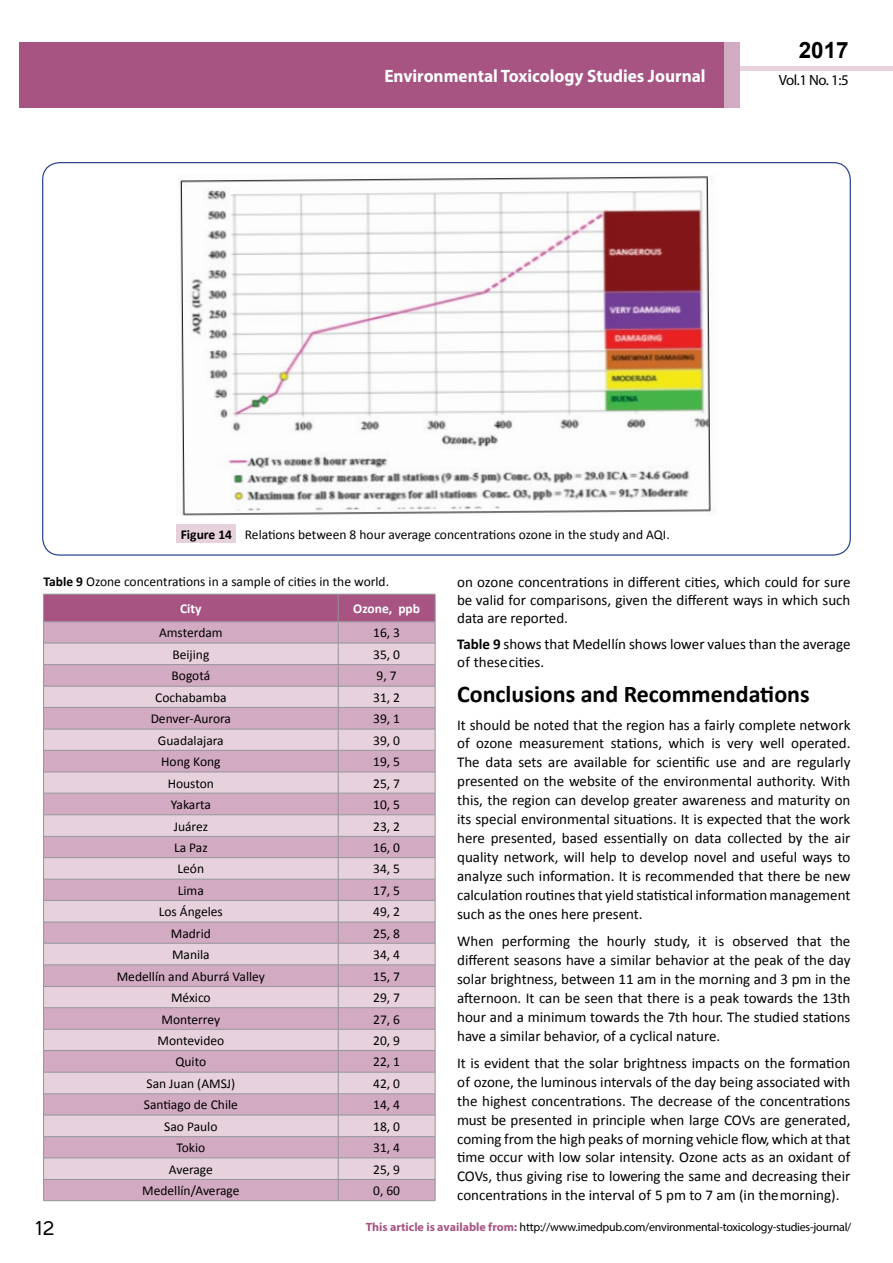
<style>
.page{position:relative;width:893px;height:1263px;background:#fff}
.page>*{position:absolute;margin:0;border:0;box-sizing:border-box;transform-origin:0 0}
.t1{font:25.5px "Tunga";color:#000}
.t2{font:700 24px "Calibri";color:#000}
.t3{font:700 22.5px "Arial";color:#000}
.t4{font:700 18px "Myriad Pro";color:#fff;scale:.96 1}
.t5{font:15px/18.9px "Calibri";color:#000;text-align:justify}
.t6{font:14.85px "Myriad Pro";color:#000}
.t7{font:13.5px "Calibri";color:#000}
.t8{font:700 13.5px "Calibri";color:#fff}
.t9{font:12px "Myriad Pro";letter-spacing:-.02em;color:#000}
.s1{font-weight:700}
.s2{font-weight:700;color:#a75483}
</style>
<div class="page">
<div style="left:722px;top:66px;width:171px;height:5px;background:#e6d1dd"></div>
<div style="left:19px;top:42px;width:706px;height:66px;background:#a75483"></div>
<div style="left:725px;top:43px;width:15px;height:65px;background:#d2aac1"></div>
<div style="left:177px;top:524px;width:59px;height:19px;background:#e6d1dd"></div>
<img style="left:180px;top:176px;width:532px;height:340px">
<svg style="left:43px;top:594px;width:393px;height:607px;background:#d5b6c8"></svg>
<hr style="left:338px;top:1179px;width:97px;height:1px;background:#939598">
<p class="t4" style="left:384px;top:64px;width:336px">Environmental Toxicology Studies Journal</p>
<h3 class="t3" style="left:799px;top:35px;width:52px">2017</h3>
<p class="t6" style="left:779px;top:71px;width:71px">Vol.1 No. 1:5</p>
<p class="t7" style="left:181px;top:526px;width:490px"><span class="s1">Figure 14</span> Relations between 8 hour average concentrations ozone in the study and AQI.</p>
<p class="t7" style="left:44px;top:573px;width:347px"><span class="s1">Table 9</span> Ozone concentrations in a sample of cities in the world.</p>
<p class="t5" style="left:457px;top:573px;width:395px;line-height:18px">on ozone concentrations in different cities, which could for sure be valid for comparisons, given the different ways in which such data are reported.</p>
<p class="t5" style="left:457px;top:635px;width:395px;line-height:18px"><span class="s1">Table 9</span> shows that Medellín shows lower values than the average of these cities.</p>
<h2 class="t2" style="left:457px;top:679px;width:354px">Conclusions and Recommendations</h2>
<p class="t5" style="left:457px;top:715px;width:395px">It should be noted that the region has a fairly complete network of ozone measurement stations, which is very well operated.<br>The data sets are available for scientific use and are regularly presented on the website of the environmental authority. With this, the region can develop greater awareness and maturity on its special environmental situations. It is expected that the work here presented, based essentially on data collected by the air quality network, will help to develop novel and useful ways to analyze such information. It is recommended that there be new calculation routines that yield statistical information management such as the ones here present.</p>
<p class="t5" style="left:457px;top:932px;width:395px">When performing the hourly study, it is observed that the different seasons have a similar behavior at the peak of the day solar brightness, between 11 am in the morning and 3 pm in the afternoon. It can be seen that there is a peak towards the 13th hour and a minimum towards the 7th hour. The studied stations have a similar behavior, of a cyclical nature.</p>
<p class="t5" style="left:457px;top:1053px;width:395px">It is evident that the solar brightness impacts on the formation of ozone, the luminous intervals of the day being associated with the highest concentrations. The decrease of the concentrations must be presented in principle when large COVs are generated, coming from the high peaks of morning vehicle flow, which at that time occur with low solar intensity. Ozone acts as an oxidant of COVs, thus giving rise to lowering the same and decreasing their concentrations in the interval of 5 pm to 7 am (in the morning).</p>
<p class="t8" style="left:180px;top:600px;width:23px">City</p>
<p class="t8" style="left:353px;top:600px;width:68px">Ozone, ppb</p>
<p class="t7" style="left:159px;top:624px;width:65px">Amsterdam</p>
<p class="t7" style="left:373px;top:624px;width:28px">16, 3</p>
<p class="t7" style="left:172px;top:646px;width:38px">Beijing</p>
<p class="t7" style="left:373px;top:646px;width:28px">35, 0</p>
<p class="t7" style="left:172px;top:667px;width:40px">Bogotá</p>
<p class="t7" style="left:377px;top:667px;width:22px">9, 7</p>
<p class="t7" style="left:155px;top:689px;width:73px">Cochabamba</p>
<p class="t7" style="left:373px;top:689px;width:28px">31, 2</p>
<p class="t7" style="left:151px;top:710px;width:82px">Denver-Aurora</p>
<p class="t7" style="left:373px;top:710px;width:28px">39, 1</p>
<p class="t7" style="left:158px;top:732px;width:67px">Guadalajara</p>
<p class="t7" style="left:373px;top:732px;width:28px">39, 0</p>
<p class="t7" style="left:161px;top:753px;width:61px">Hong Kong</p>
<p class="t7" style="left:373px;top:753px;width:28px">19, 5</p>
<p class="t7" style="left:168px;top:775px;width:48px">Houston</p>
<p class="t7" style="left:373px;top:775px;width:28px">25, 7</p>
<p class="t7" style="left:171px;top:796px;width:42px">Yakarta</p>
<p class="t7" style="left:373px;top:796px;width:28px">10, 5</p>
<p class="t7" style="left:174px;top:818px;width:36px">Juárez</p>
<p class="t7" style="left:373px;top:818px;width:28px">23, 2</p>
<p class="t7" style="left:174px;top:839px;width:35px">La Paz</p>
<p class="t7" style="left:373px;top:839px;width:28px">16, 0</p>
<p class="t7" style="left:178px;top:860px;width:28px">León</p>
<p class="t7" style="left:373px;top:860px;width:28px">34, 5</p>
<p class="t7" style="left:178px;top:882px;width:28px">Lima</p>
<p class="t7" style="left:373px;top:882px;width:28px">17, 5</p>
<p class="t7" style="left:159px;top:903px;width:66px">Los Ángeles</p>
<p class="t7" style="left:373px;top:903px;width:28px">49, 2</p>
<p class="t7" style="left:171px;top:925px;width:41px">Madrid</p>
<p class="t7" style="left:373px;top:925px;width:28px">25, 8</p>
<p class="t7" style="left:172px;top:946px;width:39px">Manila</p>
<p class="t7" style="left:373px;top:946px;width:28px">34, 4</p>
<p class="t7" style="left:117px;top:968px;width:150px">Medellín and Aburrá Valley</p>
<p class="t7" style="left:373px;top:968px;width:28px">15, 7</p>
<p class="t7" style="left:171px;top:989px;width:41px">México</p>
<p class="t7" style="left:373px;top:989px;width:28px">29, 7</p>
<p class="t7" style="left:162px;top:1010px;width:60px">Monterrey</p>
<p class="t7" style="left:373px;top:1010px;width:28px">27, 6</p>
<p class="t7" style="left:157px;top:1032px;width:68px">Montevideo</p>
<p class="t7" style="left:373px;top:1032px;width:28px">20, 9</p>
<p class="t7" style="left:175px;top:1053px;width:32px">Quito</p>
<p class="t7" style="left:373px;top:1053px;width:28px">22, 1</p>
<p class="t7" style="left:146px;top:1075px;width:90px">San Juan (AMSJ)</p>
<p class="t7" style="left:373px;top:1075px;width:28px">42, 0</p>
<p class="t7" style="left:144px;top:1096px;width:96px">Santiago de Chile</p>
<p class="t7" style="left:373px;top:1096px;width:28px">14, 4</p>
<p class="t7" style="left:164px;top:1118px;width:55px">Sao Paulo</p>
<p class="t7" style="left:373px;top:1118px;width:28px">18, 0</p>
<p class="t7" style="left:176px;top:1139px;width:30px">Tokio</p>
<p class="t7" style="left:373px;top:1139px;width:28px">31, 4</p>
<p class="t7" style="left:169px;top:1161px;width:46px">Average</p>
<p class="t7" style="left:373px;top:1161px;width:28px">25, 9</p>
<p class="t7" style="left:142px;top:1182px;width:99px">Medellín/Average</p>
<p class="t7" style="left:373px;top:1182px;width:28px">0, 60</p>
<h1 class="t1" style="left:36px;top:1211px;width:20px">12</h1>
<p class="t9" style="left:366px;top:1219px;width:487px"><span class="s2">This article is available from:</span> http://www.imedpub.com/environmental-toxicology-studies-journal/</p>
</div>
